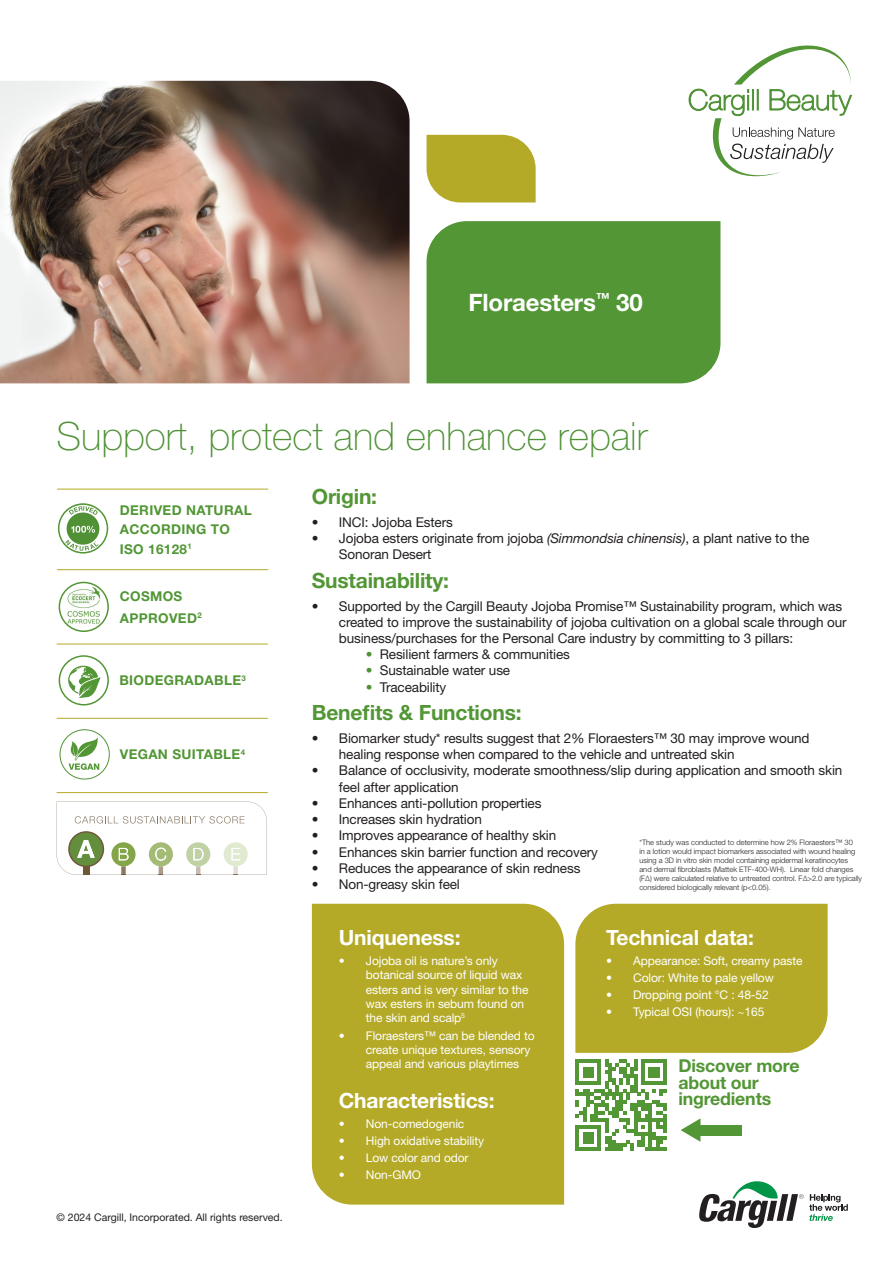
<style>
.page{position:relative;width:894px;height:1263px;background:#fff}
.page>*{position:absolute;margin:0;border:0;box-sizing:border-box;transform-origin:0 0}
.t1{font:100 39px "Helvetica Neue LT Std";color:#4f9236}
.t2{font:700 24px "Helvetica Neue LT Std";letter-spacing:-.01em;color:#fff}
.t3{font:700 21px "Helvetica Neue LT Std";letter-spacing:-.01em;color:#529635}
.t4{font:700 21px "Helvetica Neue LT Std";letter-spacing:-.01em;color:#fff}
.t5{font:700 17.7px/16.5px "Helvetica Neue LT Std";letter-spacing:-.01em;color:#529635}
.t6{font:13.5px/16.2px "Helvetica Neue LT Std";letter-spacing:-.01em;color:#231f20}
.t7{font:700 13.5px/19.5px "Helvetica Neue LT Std";letter-spacing:.025em;color:#529635}
.t8{font:12px/14.4px "Helvetica Neue LT Std";letter-spacing:-.01em;color:#fff}
.FOOTNOTES{font:10.5px "Helvetica Neue LT Std";color:#231f20}
.t9{font:300 7.5px/9px "Helvetica Neue LT Std";color:#231f20}
.s1{font-style:italic}
.s2{color:#4f9236}
</style>
<div class="page">
<svg style="left:426px;top:135px;width:109px;height:67px;background:#b9af35"></svg>
<div style="left:426px;top:221px;width:294px;height:162px;background:#529635"></div>
<img style="left:0;top:81px;width:409px;height:302px">
<svg style="left:688px;top:45px;width:163px;height:131px"></svg>
<hr style="left:57px;top:489px;width:211px;height:1px;background:#b4aa27">
<hr style="left:57px;top:569px;width:211px;height:1px;background:#b4aa27">
<hr style="left:57px;top:643px;width:211px;height:1px;background:#b4aa27">
<svg style="left:59px;top:582px;width:49px;height:49px"></svg>
<img style="left:65px;top:582px;width:37px;height:44px">
<div style="left:59px;top:582px;width:50px;height:50px;border:2px solid #529635;border-radius:50%"></div>
<hr style="left:57px;top:718px;width:211px;height:1px;background:#b4aa27">
<hr style="left:57px;top:792px;width:211px;height:1px;background:#b4aa27">
<div style="left:59px;top:655px;width:50px;height:50px;border:2px solid #529635;border-radius:50%"></div>
<svg style="left:68px;top:665px;width:33px;height:33px"></svg>
<svg style="left:59px;top:729px;width:51px;height:50px"></svg>
<img style="left:59px;top:504px;width:48px;height:49px;border-radius:24px">
<div style="left:58px;top:503px;width:50px;height:50px;border:2px solid #529635;border-radius:50%"></div>
<div style="left:312px;top:903px;width:252px;height:301px;background:#b4aa27"></div>
<div style="left:575px;top:903px;width:252px;height:149px;background:#b4aa27"></div>
<svg style="left:699px;top:1181px;width:148px;height:47px"></svg>
<svg style="left:575px;top:1059px;width:91px;height:91px"></svg>
<div style="left:694px;top:1124px;width:47px;height:11px;background:#529635"></div>
<svg style="left:680px;top:1118px;width:20px;height:23px"></svg>
<svg style="left:57px;top:801px;width:210px;height:74px"></svg>
<svg style="left:95px;top:539px;width:4px;height:4px"></svg>
<p class="t2" style="left:468px;top:287px;width:176px">Floraesters<sup>™</sup> 30</p>
<p class="t1" style="left:57px;top:414px;width:592px">Support, protect and enhance repair</p>
<p class="t7" style="left:120px;top:500px;width:133px">DERIVED NATURAL<br>ACCORDING TO<br>ISO 16128<sup>1</sup></p>
<p class="t7" style="left:120px;top:586px;width:64px">COSMOS</p>
<p class="t7" style="left:120px;top:607px;width:83px">APPROVED<sup>2</sup></p>
<p class="t7" style="left:119px;top:670px;width:128px">BIODEGRADABLE<sup>3</sup></p>
<p class="t7" style="left:120px;top:744px;width:127px">VEGAN SUITABLE<sup>4</sup></p>
<p class="FOOTNOTES" style="left:57px;top:1211px;width:227px">© 2024 Cargill, Incorporated. All rights reserved.</p>
<p class="t3" style="left:312px;top:483px;width:67px">Origin:</p>
<p class="t6" style="left:312px;top:513px;width:142px">• INCI: Jojoba Esters</p>
<p class="t6" style="left:339px;top:530px;width:472px;text-indent:-27px">• Jojoba esters originate from jojoba <span class="s1">(Simmondsia chinensis)</span>, a plant native to the<br>Sonoran Desert</p>
<p class="t3" style="left:312px;top:567px;width:139px">Sustainability:</p>
<p class="t6" style="left:339px;top:597px;width:509px;text-indent:-27px">• Supported by the Cargill Beauty Jojoba Promise™ Sustainability program, which was created to improve the sustainability of jojoba cultivation on a global scale through our business/purchases for the Personal Care industry by committing to 3 pillars:</p>
<p class="t6" style="left:366px;top:646px;width:205px"><span class="s2">•</span> Resilient farmers &amp; communities</p>
<p class="t6" style="left:366px;top:662px;width:146px"><span class="s2">•</span> Sustainable water use</p>
<p class="t6" style="left:366px;top:678px;width:82px"><span class="s2">•</span> Traceability</p>
<p class="t3" style="left:312px;top:699px;width:211px">Benefits &amp; Functions:</p>
<p class="t6" style="left:339px;top:730px;width:472px;text-indent:-27px">• Biomarker study* results suggest that 2% Floraesters™ 30 may improve wound healing response when compared to the vehicle and untreated skin</p>
<p class="t6" style="left:339px;top:762px;width:505px;text-indent:-27px">• Balance of occlusivity, moderate smoothness/slip during application and smooth skin feel after application</p>
<p class="t6" style="left:312px;top:795px;width:231px">• Enhances anti-pollution properties</p>
<p class="t6" style="left:312px;top:811px;width:171px">• Increases skin hydration</p>
<p class="t6" style="left:312px;top:827px;width:246px">• Improves appearance of healthy skin</p>
<p class="t6" style="left:312px;top:843px;width:287px">• Enhances skin barrier function and recovery</p>
<p class="t6" style="left:312px;top:859px;width:270px">• Reduces the appearance of skin redness</p>
<p class="t6" style="left:312px;top:876px;width:149px">• Non-greasy skin feel</p>
<p class="t9" style="left:639px;top:837px;width:224px">*The study was conducted to determine how 2% Floraesters™ 30<br>in a lotion would impact biomarkers associated with wound healing using a 3D in vitro skin model containing epidermal keratinocytes and dermal fibroblasts (Mattek ETF-400-WH). Linear fold changes (FΔ) were calculated relative to untreated control. FΔ&gt;2.0 are typically considered biologically relevant (p&lt;0.05).</p>
<p class="t4" style="left:339px;top:924px;width:123px">Uniqueness:</p>
<p class="t8" style="left:366px;top:953px;width:164px;text-indent:-27px">• Jojoba oil is nature’s only botanical source of liquid wax esters and is very similar to the wax esters in sebum found on the skin and scalp<sup>5</sup></p>
<p class="t8" style="left:366px;top:1028px;width:170px;text-indent:-27px">• Floraesters™ can be blended to create unique textures, sensory appeal and various playtimes</p>
<p class="t4" style="left:339px;top:1087px;width:157px">Characteristics:</p>
<p class="t8" style="left:339px;top:1115px;width:127px">• Non-comedogenic</p>
<p class="t8" style="left:339px;top:1133px;width:147px">• High oxidative stability</p>
<p class="t8" style="left:339px;top:1150px;width:131px">• Low color and odor</p>
<p class="t8" style="left:339px;top:1167px;width:83px">• Non-GMO</p>
<p class="t4" style="left:606px;top:924px;width:149px">Technical data:</p>
<p class="t8" style="left:606px;top:953px;width:198px">• Appearance: Soft, creamy paste</p>
<p class="t8" style="left:606px;top:970px;width:169px">• Color: White to pale yellow</p>
<p class="t8" style="left:606px;top:987px;width:164px">• Dropping point °C : 48-52</p>
<p class="t8" style="left:606px;top:1004px;width:160px">• Typical OSI (hours): ~165</p>
<p class="t5" style="left:678px;top:1057px;width:122px">Discover more about our ingredients</p>
</div>
